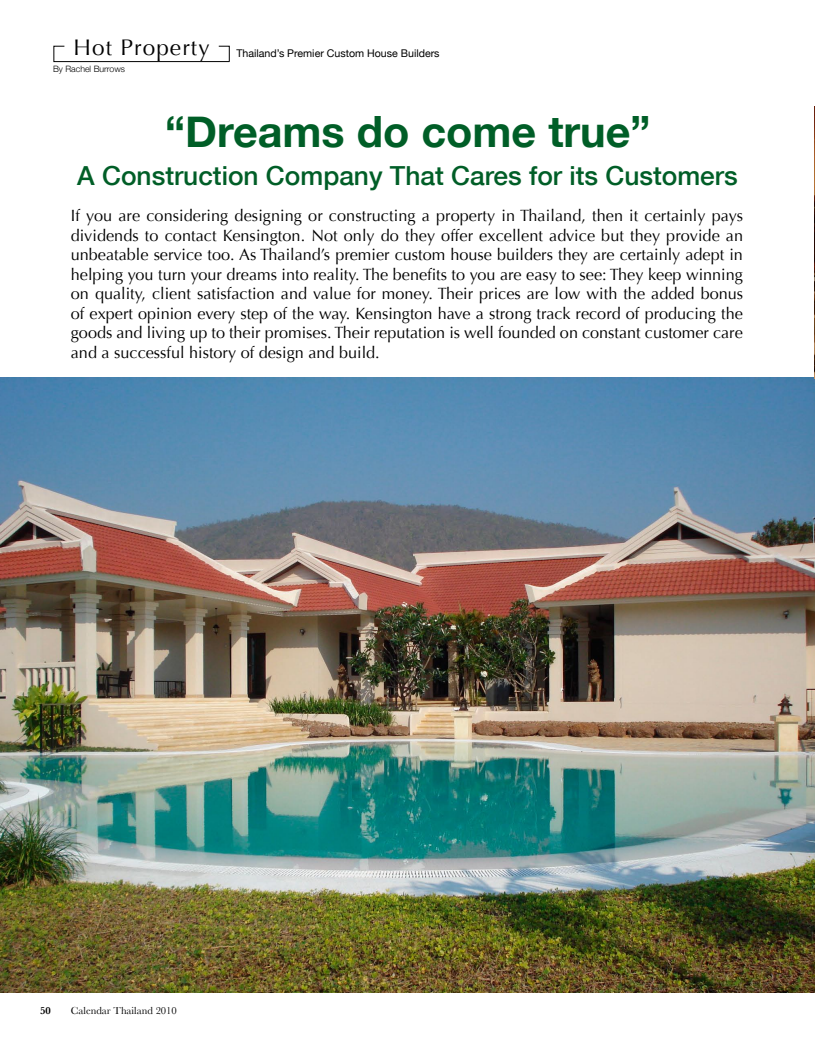
<style>
.page{position:relative;width:815px;height:1063px;background:#fff}
.page>*{position:absolute;margin:0;border:0;box-sizing:border-box;transform-origin:0 0}
.t1{font:700 43.12px "Helvetica Neue";color:#005e27}
.t2{font:500 26.25px "Helvetica Neue";color:#005e27}
.t3{font:22.5px "Optima";letter-spacing:.05em;color:#000}
.t4{font:16.25px/19.5px "Optima";color:#000;text-align:justify}
.t5{font:10.62px "Helvetica Neue";color:#000}
.t6{font:10.62px "Baskerville";color:#000}
.t7{font:600 10.62px "Baskerville";color:#000}
.t8{font:300 8.75px "Helvetica Neue";color:#000}
</style>
<div class="page">
<img style="left:0;top:378px;width:815px;height:614px">
<svg style="left:54px;top:46px;width:176px;height:16px"></svg>
<img style="left:814px;top:106px;width:1px;height:273px">
<h3 class="t3" style="left:73px;top:35px;width:138px">Hot Property</h3>
<p class="t8" style="left:53px;top:64px;width:73px">By Rachel Burrows</p>
<p class="t5" style="left:237px;top:47px;width:205px">Thailand’s Premier Custom House Builders</p>
<h1 class="t1" style="left:165px;top:105px;width:487px">“Dreams do come true”</h1>
<h2 class="t2" style="left:77px;top:160px;width:662px">A Construction Company That Cares for its Customers</h2>
<p class="t4" style="left:71px;top:206px;width:674px">If you are considering designing or constructing a property in Thailand, then it certainly pays dividends to contact Kensington. Not only do they offer excellent advice but they provide an unbeatable service too. As Thailand’s premier custom house builders they are certainly adept in helping you turn your dreams into reality. The benefits to you are easy to see: They keep winning on quality, client satisfaction and value for money. Their prices are low with the added bonus of expert opinion every step of the way. Kensington have a strong track record of producing the goods and living up to their promises. Their reputation is well founded on constant customer care and a successful history of design and build.</p>
<p class="t7" style="left:40px;top:1004px;width:12px">50</p>
<p class="t6" style="left:71px;top:1004px;width:107px">Calendar Thailand 2010</p>
</div>
